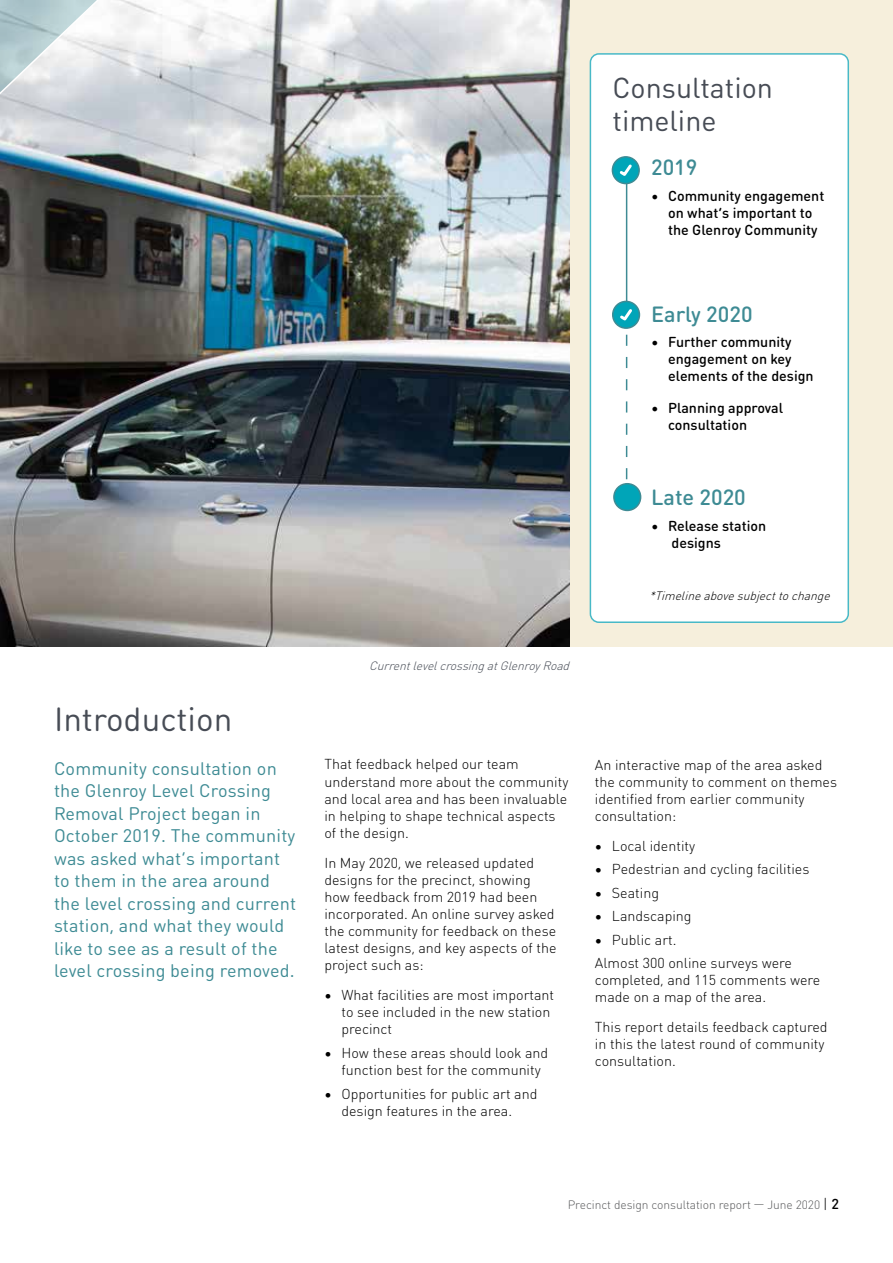
<style>
.page{position:relative;width:893px;height:1263px;background:#fff}
.page>*{position:absolute;margin:0;border:0;box-sizing:border-box;transform-origin:0 0}
.t1{font:33px "DIN Round OT";color:#474c55}
.t2{font:28.5px/33px "DIN Round OT";color:#474c55}
.t3{font:500 21.75px "DIN Round OT";color:#3e8b94}
.t4{font:18px/22.5px "DIN Round OT";letter-spacing:.01em;color:#3e8b94}
.t5{font:300 14.25px/17.1px "DIN Round OT";color:#000}
.t6{font:500 14.25px/17.1px "DIN Round OT";color:#000}
.t7{font:300 12px "DIN Round OT";letter-spacing:-.005em;color:#58595b}
.t8{font:italic 300 12px "DIN Round OT";color:#474c55}
.t9{font:italic 300 12px "DIN Round OT";color:#000}
.s1{font-size:14.25px;color:#000}
.s2{font-weight:500;font-size:14.25px;color:#000}
</style>
<div class="page">
<div style="left:553px;top:0;width:340px;height:646px;background:#f6efdc"></div>
<img style="left:189px;top:0;width:380px;height:646px">
<img style="left:0;top:0;width:189px;height:646px">
<div style="left:590px;top:54px;width:258px;height:568px;background:#fff;border-radius:9px"></div>
<div style="left:590px;top:53px;width:259px;height:570px;border:2px solid #48b9c7;border-radius:9px"></div>
<svg style="left:626px;top:335px;width:1px;height:144px"></svg>
<hr style="left:626px;top:172px;width:1px;height:145px;background:#3e8b94">
<svg style="left:612px;top:157px;width:27px;height:27px"></svg>
<div style="left:612px;top:156px;width:28px;height:28px;border:2px solid #3e8b94;border-radius:50%"></div>
<svg style="left:617px;top:162px;width:17px;height:16px"></svg>
<div style="left:614px;top:484px;width:27px;height:26px;background:#00a5b8;border-radius:50%"></div>
<div style="left:613px;top:483px;width:28px;height:28px;border:2px solid #3e8b94;border-radius:50%"></div>
<div style="left:613px;top:301px;width:26px;height:27px;background:#00a5b8;border-radius:50%"></div>
<div style="left:612px;top:301px;width:28px;height:28px;border:2px solid #3e8b94;border-radius:50%"></div>
<svg style="left:617px;top:306px;width:18px;height:15px"></svg>
<h2 class="t2" style="left:612px;top:70px;width:162px">Consultation timeline</h2>
<h3 class="t3" style="left:651px;top:154px;width:48px">2019</h3>
<p class="t6" style="left:668px;top:187px;width:158px;text-indent:-17px">• Community engagement on what’s important to the Glenroy Community</p>
<h3 class="t3" style="left:651px;top:300px;width:103px">Early 2020</h3>
<p class="t6" style="left:668px;top:333px;width:147px;text-indent:-17px">• Further community engagement on key elements of the design</p>
<p class="t6" style="left:668px;top:399px;width:117px;text-indent:-17px">• Planning approval consultation</p>
<h3 class="t3" style="left:651px;top:483px;width:96px">Late 2020</h3>
<p class="t6" style="left:671px;top:517px;width:96px;text-indent:-20px">• Release station designs</p>
<p class="t8" style="left:369px;top:659px;width:205px">CurrentlevelcrossingatGlenroyRoad</p>
<h1 class="t1" style="left:54px;top:699px;width:180px">Introduction</h1>
<p class="t4" style="left:54px;top:757px;width:244px">Community consultation on the Glenroy Level Crossing<br>Removal Project began in<br>October 2019. The community was asked what’s important to them in the area around the level crossing and current station, and what they would like to see as a result of the level crossing being removed.</p>
<p class="t5" style="left:324px;top:756px;width:246px">That feedback helped our team understand more about the community and local area and has been invaluable in helping to shape technical aspects of the design.</p>
<p class="t5" style="left:324px;top:854px;width:234px">In May 2020, we released updated designs for the precinct, showing how feedback from 2019 had been incorporated. An online survey asked the community for feedback on these latest designs, and key aspects of the project such as:</p>
<p class="t5" style="left:341px;top:986px;width:214px;text-indent:-17px">• What facilities are most important to see included in the new station precinct</p>
<p class="t5" style="left:341px;top:1044px;width:208px;text-indent:-17px">• How these areas should look and function best for the community</p>
<p class="t5" style="left:324px;top:1085px;width:215px;text-align:center">• Opportunities for public art and design features in the area.</p>
<p class="t9" style="left:649px;top:589px;width:186px">*Timelineabovesubjecttochange</p>
<p class="t5" style="left:595px;top:756px;width:244px">An interactive map of the area asked the community to comment on themes identified from earlier community consultation:</p>
<p class="t5" style="left:595px;top:837px;width:102px">• Local identity</p>
<p class="t5" style="left:595px;top:860px;width:216px">• Pedestrian and cycling facilities</p>
<p class="t5" style="left:595px;top:884px;width:66px">• Seating</p>
<p class="t5" style="left:595px;top:907px;width:98px">• Landscaping</p>
<p class="t5" style="left:595px;top:927px;width:199px;line-height:23.5px">• Public art.<br>Almost 300 online surveys were</p>
<p class="t5" style="left:595px;top:971px;width:227px">completed, and 115 comments were made on a map of the area.</p>
<p class="t5" style="left:595px;top:1018px;width:234px">This report details feedback captured in this the latest round of community consultation.</p>
<p class="t7" style="left:568px;top:1197px;width:273px">Precinct design consultation report — June 2020 <span class="s1">|</span> <span class="s2">2</span></p>
</div>
